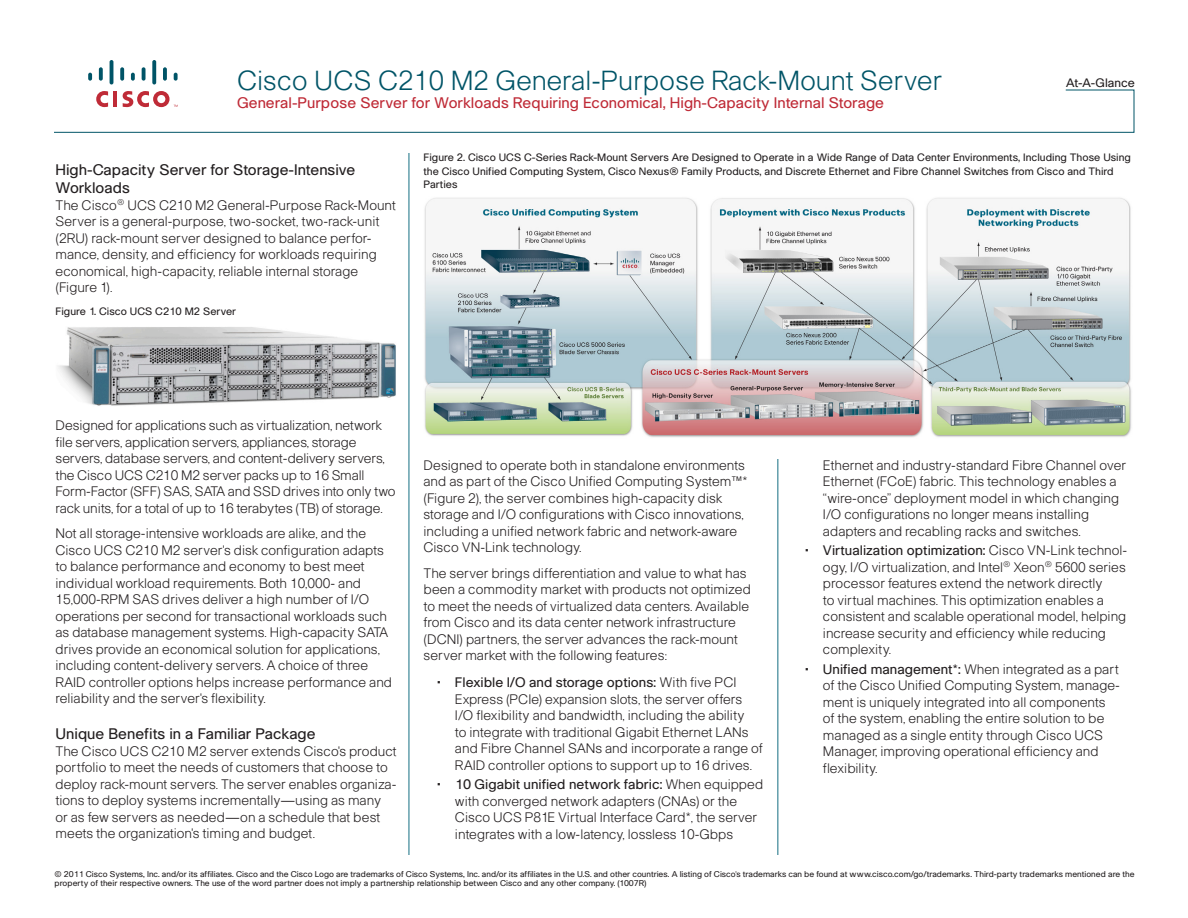
<style>
.page{position:relative;width:1188px;height:918px;background:#fff}
.page>*{position:absolute;margin:0;border:0;box-sizing:border-box;transform-origin:0 0}
.AAG_Title{font:300 27px "Cisco";color:#005467}
.AAG_Subtitle__red{font:15px "Cisco";color:#bf2b37}
.AAG_Subhead1{font:15px/18px "Cisco";color:#231f20}
.AAG_Body{font:300 13.5px/16.5px "Cisco";color:#231f20}
.AAG_Bullet1{font:300 13.5px/16.5px "Cisco";color:#231f20}
.AAG_Infotype{font:12px "Cisco";color:#231f20}
.AAG_Figure_Caption{font:10.5px/13.5px "Cisco";color:#231f20}
.AAG_Copyright{font:8.25px/9.8px "Cisco";color:#231f20}
.s1{font-size:18px}
.s2{font-weight:400}
</style>
<div class="page">
<hr style="left:778px;top:153px;width:1px;height:702px;background:#146e82">
<hr style="left:409px;top:153px;width:1px;height:702px;background:#146e82">
<svg style="left:88px;top:73px;width:4px;height:8px"></svg>
<svg style="left:99px;top:67px;width:4px;height:14px"></svg>
<hr style="left:110px;top:60px;width:3px;height:25px;background:#005467;border-radius:2px">
<svg style="left:120px;top:67px;width:4px;height:14px"></svg>
<svg style="left:131px;top:73px;width:4px;height:8px"></svg>
<svg style="left:142px;top:67px;width:4px;height:14px"></svg>
<svg style="left:152px;top:60px;width:4px;height:25px"></svg>
<svg style="left:163px;top:67px;width:4px;height:14px"></svg>
<svg style="left:174px;top:73px;width:4px;height:8px"></svg>
<svg style="left:54px;top:89px;width:1081px;height:44px"></svg>
<img style="left:58px;top:327px;width:338px;height:79px">
<div style="left:423px;top:153px;width:709px;height:50px;background:#fff"></div>
<div style="left:423px;top:197px;width:709px;height:262px;background:#fff"></div>
<img style="left:424px;top:197px;width:708px;height:240px">
<p class="AAG_Title" style="left:237px;top:64px;width:707px">Cisco UCS C210 M2 General-Purpose Rack-Mount Server</p>
<p class="AAG_Subtitle__red" style="left:237px;top:94px;width:649px">General-Purpose Server for Workloads Requiring Economical, High-Capacity Internal Storage</p>
<p class="AAG_Infotype" style="left:1066px;top:75px;width:70px">At-A-Glance</p>
<p class="AAG_Subhead1" style="left:56px;top:161px;width:301px">High-Capacity Server for Storage-Intensive<br>Workloads</p>
<p class="AAG_Body" style="left:56px;top:197px;width:342px">The Cisco<sup>®</sup> UCS C210 M2 General-Purpose Rack-Mount Server is a general-purpose, two-socket, two-rack-unit (2RU) rack-mount server designed to balance perfor&shy;mance, density, and efficiency for workloads requiring economical, high-capacity, reliable internal storage (Figure 1).</p>
<p class="AAG_Figure_Caption" style="left:56px;top:304px;width:182px">Figure 1. Cisco UCS C210 M2 Server</p>
<p class="AAG_Figure_Caption" style="left:424px;top:151px;width:709px">Figure 2. Cisco UCS C-Series Rack-Mount Servers Are Designed to Operate in a Wide Range of Data Center Environments, Including Those Using the Cisco Unified Computing System, Cisco Nexus® Family Products, and Discrete Ethernet and Fibre Channel Switches from Cisco and Third<br>Parties</p>
<p class="AAG_Body" style="left:56px;top:417px;width:342px">Designed for applications such as virtualization, network file servers, application servers, appliances, storage servers, database servers, and content-delivery servers, the Cisco UCS C210 M2 server packs up to 16 Small Form-Factor (SFF) SAS, SATA and SSD drives into only two rack units, for a total of up to 16 terabytes (TB) of storage.</p>
<p class="AAG_Body" style="left:56px;top:525px;width:338px">Not all storage-intensive workloads are alike, and the Cisco UCS C210 M2 server's disk configuration adapts to balance performance and economy to best meet individual workload requirements. Both 10,000- and 15,000-RPM SAS drives deliver a high number of I/O operations per second for transactional workloads such as database management systems. High-capacity SATA drives provide an economical solution for applications, including content-delivery servers. A choice of three RAID controller options helps increase performance and reliability and the server's flexibility.</p>
<p class="AAG_Subhead1" style="left:56px;top:725px;width:262px">Unique Benefits in a Familiar Package</p>
<p class="AAG_Body" style="left:56px;top:743px;width:343px">The Cisco UCS C210 M2 server extends Cisco's product portfolio to meet the needs of customers that choose to deploy rack-mount servers. The server enables organiza&shy;tions to deploy systems incrementally—using as many or as few servers as needed—on a schedule that best meets the organization's timing and budget.</p>
<p class="AAG_Body" style="left:423px;top:456px;width:326px">Designed to operate both in standalone environments and as part of the Cisco Unified Computing System™* (Figure 2), the server combines high-capacity disk storage and I/O configurations with Cisco innovations, including a unified network fabric and network-aware Cisco VN-Link technology.</p>
<p class="AAG_Body" style="left:423px;top:564px;width:329px">The server brings differentiation and value to what has been a commodity market with products not optimized to meet the needs of virtualized data centers. Available from Cisco and its data center network infrastructure (DCNI) partners, the server advances the rack-mount server market with the following features:</p>
<p class="AAG_Bullet1" style="left:455px;top:674px;width:309px;text-indent:-18px"><span class="s1">•</span> <span class="s2">Flexible I/O and storage options:</span> With five PCI Express (PCIe) expansion slots, the server offers I/O flexibility and bandwidth, including the ability<br>to integrate with traditional Gigabit Ethernet LANs and Fibre Channel SANs and incorporate a range of RAID controller options to support up to 16 drives.</p>
<p class="AAG_Bullet1" style="left:455px;top:776px;width:310px;text-indent:-18px"><span class="s1">•</span> <span class="s2">10 Gigabit unified network fabric:</span> When equipped with converged network adapters (CNAs) or the Cisco UCS P81E Virtual Interface Card*, the server integrates with a low-latency, lossless 10-Gbps</p>
<p class="AAG_Bullet1" style="left:823px;top:456px;width:305px">Ethernet and industry-standard Fibre Channel over Ethernet (FCoE) fabric. This technology enables a “wire-once” deployment model in which changing I/O configurations no longer means installing adapters and recabling racks and switches.</p>
<p class="AAG_Bullet1" style="left:823px;top:542px;width:306px;text-indent:-18px"><span class="s1">•</span> <span class="s2">Virtualization optimization:</span> Cisco VN-Link technol&shy;ogy, I/O virtualization, and Intel<sup>®</sup> Xeon<sup>®</sup> 5600 series processor features extend the network directly<br>to virtual machines. This optimization enables a consistent and scalable operational model, helping increase security and efficiency while reducing complexity.</p>
<p class="AAG_Bullet1" style="left:823px;top:660px;width:298px;text-indent:-18px"><span class="s1">•</span> <span class="s2">Unified management*:</span> When integrated as a part of the Cisco Unified Computing System, manage&shy;ment is uniquely integrated into all components of the system, enabling the entire solution to be managed as a single entity through Cisco UCS Manager, improving operational efficiency and flexibility.</p>
<p class="AAG_Copyright" style="left:55px;top:869px;width:1082px">© 2011 Cisco Systems, Inc. and/or its affiliates. Cisco and the Cisco Logo are trademarks of Cisco Systems, Inc. and/or its affiliates in the U.S. and other countries. A listing of Cisco's trademarks can be found at www.cisco.com/go/trademarks. Third-party trademarks mentioned are the property of their respective owners. The use of the word partner does not imply a partnership relationship between Cisco and any other company. (1007R)</p>
</div>
